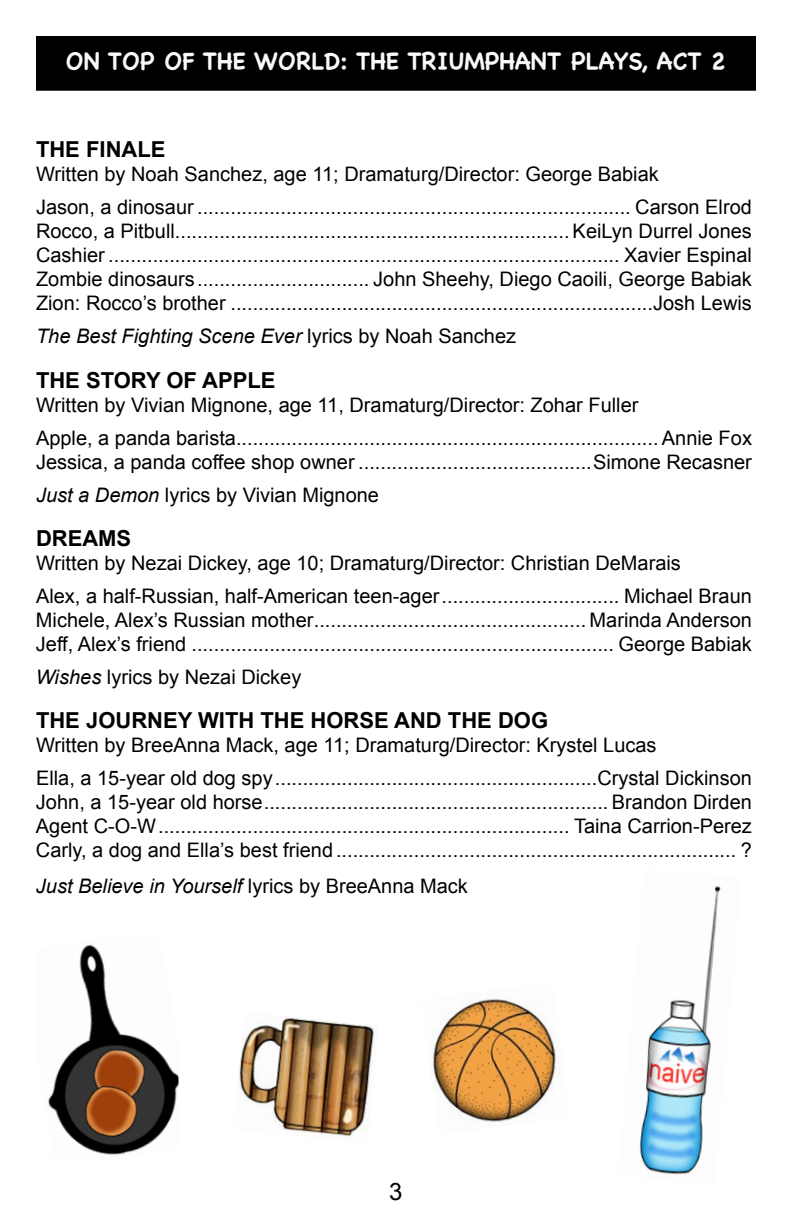
<style>
.page{position:relative;width:792px;height:1224px;background:#fff}
.page>*{position:absolute;margin:0;border:0;box-sizing:border-box;transform-origin:0 0}
.t1{font:700 24px "Chalkboard SE";color:#f8f9f9}
.t2{font:24px "Arial";color:#000}
.t3{font:700 22px "Arial";color:#000}
.t4{font:20px/24px "Arial";color:#000}
.t5{font:italic 20px "Arial";color:#000}
.s1{font-style:normal}
.s2{font-style:italic}
</style>
<div class="page">
<img style="left:239px;top:1016px;width:135px;height:121px">
<img style="left:430px;top:998px;width:127px;height:125px">
<div style="left:37px;top:37px;width:718px;height:53px;background:#000"></div>
<div style="left:36px;top:36px;width:720px;height:55px;border:2px solid #000"></div>
<img style="left:639px;top:886px;width:82px;height:289px">
<img style="left:48px;top:944px;width:131px;height:211px">
<p class="t1" style="left:66px;top:46px;width:662px">ON TOP OF THE WORLD: THE TRIUMPHANT PLAYS, ACT 2</p>
<p class="t3" style="left:36px;top:135px;width:131px">THE FINALE</p>
<p class="t4" style="left:36px;top:158px;width:717px;line-height:33px">Written by Noah Sanchez, age 11; Dramaturg/Director: George Babiak<br>Jason, a dinosaur .............................................................................. Carson Elrod</p>
<p class="t4" style="left:36px;top:219px;width:717px;text-align:justify">Rocco, a Pitbull.......................................................................KeiLyn Durrel Jones Cashier ............................................................................................ Xavier Espinal Zombie dinosaurs............................... John Sheehy, Diego Caoili, George Babiak Zion: Rocco’s brother ............................................................................Josh Lewis</p>
<p class="t5" style="left:36px;top:323px;width:482px">The Best Fighting Scene Ever <span class="s1">lyrics by Noah Sanchez</span></p>
<p class="t3" style="left:36px;top:365px;width:241px">THE STORY OF APPLE</p>
<p class="t4" style="left:36px;top:388px;width:717px;line-height:33px">Written by Vivian Mignone, age 11, Dramaturg/Director: Zohar Fuller<br>Apple, a panda barista............................................................................ Annie Fox</p>
<p class="t4" style="left:36px;top:445px;width:717px;line-height:33px">Jessica, a panda coffee shop owner ..........................................Simone Recasner<br><span class="s2">Just a Demon</span> lyrics by Vivian Mignone</p>
<p class="t3" style="left:36px;top:524px;width:97px">DREAMS</p>
<p class="t4" style="left:36px;top:547px;width:717px;line-height:33px">Written by Nezai Dickey, age 10; Dramaturg/Director: Christian DeMarais<br>Alex, a half-Russian, half-American teen-ager................................ Michael Braun</p>
<p class="t4" style="left:36px;top:608px;width:717px">Michele, Alex’s Russian mother................................................. Marinda Anderson<br>Jeff, Alex’s friend ............................................................................ George Babiak</p>
<p class="t4" style="left:36px;top:665px;width:267px"><span class="s2">Wishes</span> lyrics by Nezai Dickey</p>
<p class="t3" style="left:36px;top:706px;width:514px">THE JOURNEY WITH THE HORSE AND THE DOG</p>
<p class="t4" style="left:36px;top:729px;width:717px;line-height:33px">Written by BreeAnna Mack, age 11; Dramaturg/Director: Krystel Lucas<br>Ella, a 15-year old dog spy..........................................................Crystal Dickinson</p>
<p class="t4" style="left:36px;top:791px;width:717px;text-align:justify">John, a 15-year old horse.............................................................. Brandon Dirden Agent C-O-W.......................................................................... Taina Carrion-Perez Carly, a dog and Ella’s best friend ........................................................................ ?</p>
<p class="t5" style="left:36px;top:873px;width:434px">Just Believe in Yourself <span class="s1">lyrics by BreeAnna Mack</span></p>
<p class="t2" style="left:389px;top:1176px;width:15px">3</p>
</div>
